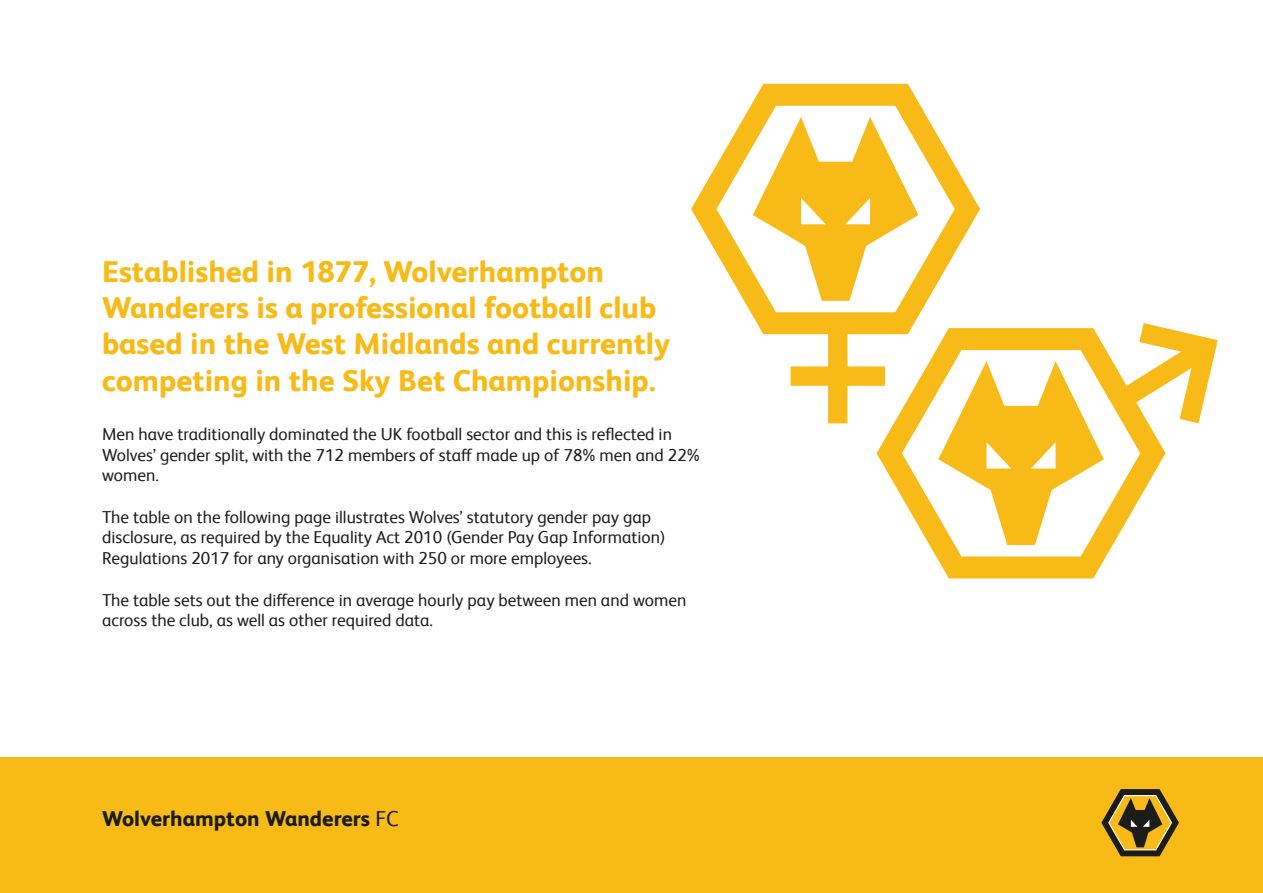
<style>
.page{position:relative;width:1263px;height:893px;background:#fff}
.page>*{position:absolute;margin:0;border:0;box-sizing:border-box;transform-origin:0 0}
.t1{font:800 30.3px/36.3px "FS Albert Pro";color:#f8ba16}
.t2{font:800 21.6px "FS Albert Pro";color:#1c1c1b}
.t3{font:17.25px/20.7px "FS Albert Pro";color:#1c1c1b}
.s1{font-weight:400}
</style>
<div class="page">
<div style="left:0;top:757px;width:1263px;height:136px;background:#f8ba16"></div>
<svg style="left:1101px;top:789px;width:78px;height:67px"></svg>
<svg style="left:876px;top:334px;width:237px;height:244px"></svg>
<svg style="left:938px;top:323px;width:280px;height:222px"></svg>
<div style="left:828px;top:329px;width:19px;height:94px;background:#f8ba16"></div>
<div style="left:790px;top:366px;width:95px;height:20px;background:#f8ba16"></div>
<svg style="left:691px;top:84px;width:289px;height:250px"></svg>
<svg style="left:753px;top:117px;width:165px;height:184px"></svg>
<p class="t1" style="left:102px;top:251px;width:570px">Established in 1877, Wolverhampton Wanderers is a professional football club based in the West Midlands and currently competing in the Sky Bet Championship.</p>
<p class="t3" style="left:102px;top:422px;width:599px">Men have traditionally dominated the UK football sector and this is reflected in<br>Wolves’ gender split, with the 712 members of staff made up of 78% men and 22% women.</p>
<p class="t3" style="left:102px;top:505px;width:565px">The table on the following page illustrates Wolves’ statutory gender pay gap disclosure, as required by the Equality Act 2010 (Gender Pay Gap Information)<br>Regulations 2017 for any organisation with 250 or more employees.</p>
<p class="t3" style="left:102px;top:588px;width:586px">The table sets out the difference in average hourly pay between men and women across the club, as well as other required data.</p>
<p class="t2" style="left:102px;top:802px;width:298px">Wolverhampton Wanderers <span class="s1">FC</span></p>
</div>
